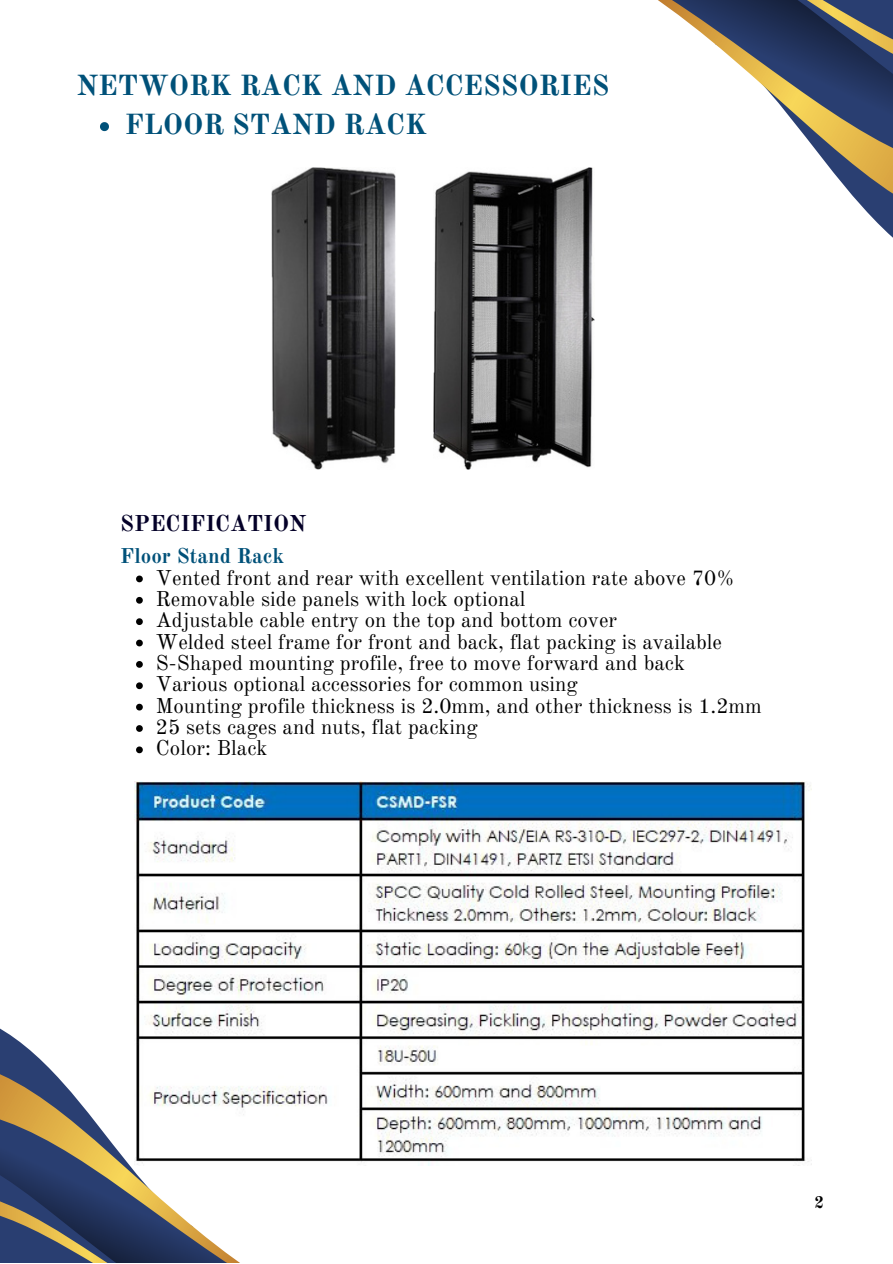
<style>
.page{position:relative;width:893px;height:1264px;background:#fff}
.page>*{position:absolute;margin:0;border:0;box-sizing:border-box;transform-origin:0 0}
.t1{font:700 28.5px "Old Standard";color:#005179}
.t2{font:700 22.5px "Old Standard";color:#040028}
.t3{font:21px "Old Standard";color:#000}
.t4{font:700 21px "Old Standard";color:#005179}
.t5{font:700 16.5px "Old Standard";color:#000}
</style>
<div class="page">
<svg style="left:395px;top:171px;width:497px;height:66px"></svg>
<svg style="left:658px;top:0;width:234px;height:171px"></svg>
<svg style="left:0;top:1050px;width:430px;height:116px"></svg>
<svg style="left:0;top:1113px;width:369px;height:149px"></svg>
<img style="left:271px;top:167px;width:124px;height:302px">
<img style="left:433px;top:167px;width:161px;height:302px">
<svg style="left:136px;top:575px;width:7px;height:7px"></svg>
<svg style="left:136px;top:597px;width:7px;height:6px"></svg>
<svg style="left:136px;top:618px;width:7px;height:7px"></svg>
<svg style="left:136px;top:639px;width:7px;height:7px"></svg>
<svg style="left:136px;top:661px;width:7px;height:6px"></svg>
<svg style="left:136px;top:682px;width:7px;height:7px"></svg>
<svg style="left:136px;top:703px;width:7px;height:7px"></svg>
<svg style="left:136px;top:725px;width:7px;height:7px"></svg>
<svg style="left:136px;top:746px;width:7px;height:7px"></svg>
<img style="left:134px;top:781px;width:677px;height:383px">
<svg style="left:100px;top:122px;width:9px;height:9px"></svg>
<p class="t1" style="left:76px;top:68px;width:534px">NETWORK RACK AND ACCESSORIES</p>
<p class="t1" style="left:125px;top:107px;width:304px">FLOOR STAND RACK</p>
<p class="t2" style="left:120px;top:509px;width:187px">SPECIFICATION</p>
<p class="t4" style="left:120px;top:543px;width:165px">Floor Stand Rack</p>
<p class="t3" style="left:156px;top:564px;width:580px">Vented front and rear with excellent ventilation rate above 70%</p>
<p class="t3" style="left:156px;top:586px;width:371px">Removable side panels with lock optional</p>
<p class="t3" style="left:156px;top:607px;width:462px">Adjustable cable entry on the top and bottom cover</p>
<p class="t3" style="left:156px;top:628px;width:567px">Welded steel frame for front and back, flat packing is available</p>
<p class="t3" style="left:156px;top:650px;width:530px">S-Shaped mounting profile, free to move forward and back</p>
<p class="t3" style="left:156px;top:671px;width:423px">Various optional accessories for common using</p>
<p class="t3" style="left:156px;top:692px;width:607px">Mounting profile thickness is 2.0mm, and other thickness is 1.2mm</p>
<p class="t3" style="left:156px;top:714px;width:323px">25 sets cages and nuts, flat packing</p>
<p class="t3" style="left:156px;top:735px;width:113px">Color: Black</p>
<p class="t5" style="left:814px;top:1192px;width:11px">2</p>
</div>
